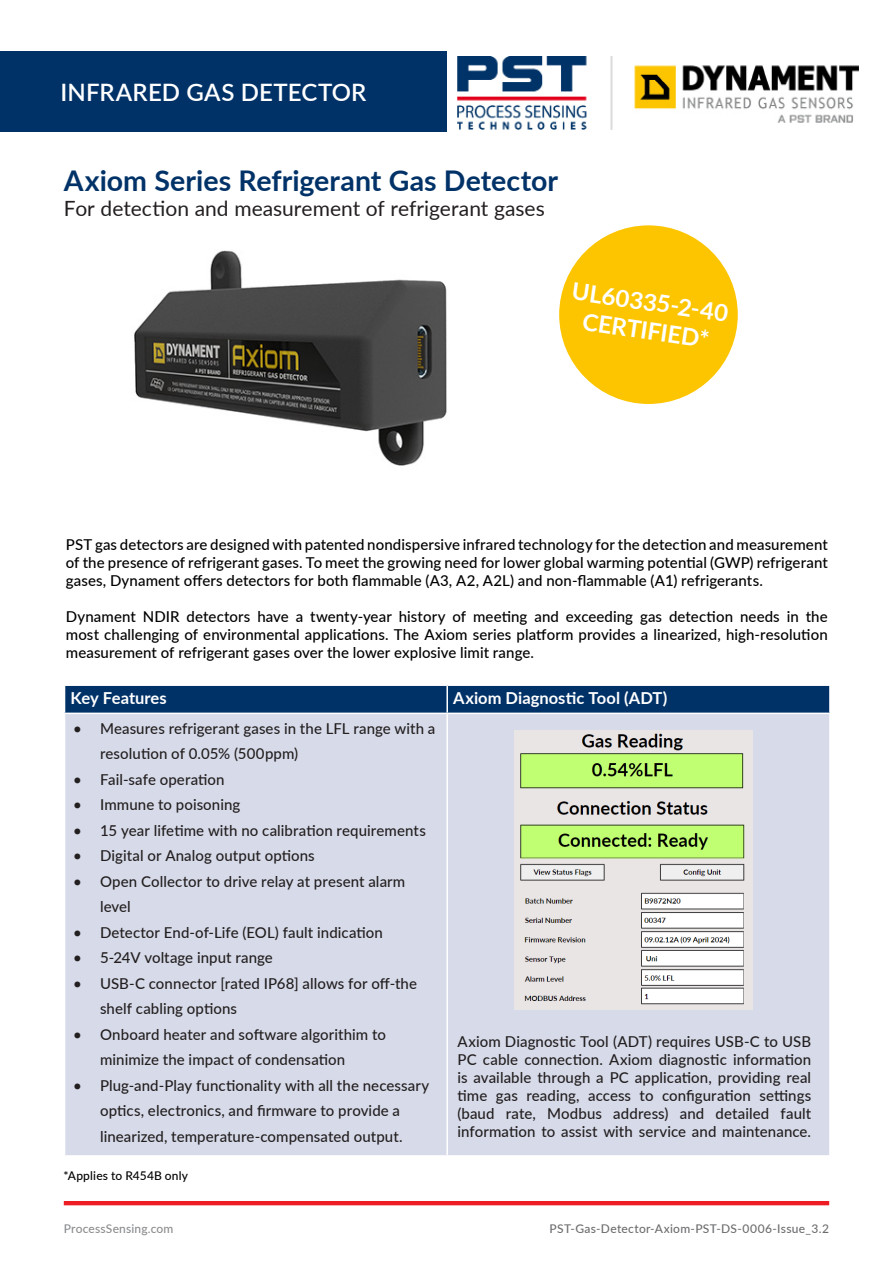
<style>
.page{position:relative;width:893px;height:1263px;background:#fff}
.page>*{position:absolute;margin:0;border:0;box-sizing:border-box;transform-origin:0 0}
.t1{font:700 28.5px "Lato";letter-spacing:.005em;color:#003268}
.Page_number_left{font:700 24px/28.8px "Lato";color:#fff;text-align:center}
.t2{font:600 24px "Lato";letter-spacing:.005em;color:#fff}
.t3{font:21px "Lato";color:#231f20}
.Page_number_left-2{font:700 16.5px "Lato";color:#fff}
.Page_number_left-3{font:500 15px/25.5px "Lato";letter-spacing:.005em;color:#231f20}
.Lead{font:500 15px/18px "Lato";letter-spacing:.01em;color:#000001;text-align:justify}
.t4{font:500 12px "Lato";letter-spacing:.025em;color:#6c6d70}
.Lead-2{font:500 12px "Lato";letter-spacing:.015em;color:#000001}
.t5{font:500 12px "Lato";letter-spacing:.015em;color:#8a8c8f}
</style>
<div class="page">
<div style="left:0;top:52px;width:446px;height:80px;background:#003268"></div>
<hr style="left:64px;top:1201px;width:765px;height:4px;background:#ee1d23">
<img style="left:457px;top:56px;width:402px;height:73px">
<img style="left:134px;top:250px;width:313px;height:216px">
<div style="left:65px;top:714px;width:764px;height:441px;background:#d7dbe9"></div>
<div style="left:64px;top:685px;width:765px;height:28px;background:#003268"></div>
<hr style="left:447px;top:684px;width:384px;height:2px;background:#fff">
<hr style="left:446px;top:686px;width:2px;height:27px;background:#fff">
<hr style="left:446px;top:714px;width:2px;height:441px;background:#fff">
<div style="left:559px;top:225px;width:179px;height:179px;background:#fdc500;border-radius:50%"></div>
<img style="left:514px;top:730px;width:239px;height:279px">
<h2 class="t2" style="left:61px;top:75px;width:307px">INFRARED GAS DETECTOR</h2>
<h1 class="t1" style="left:64px;top:160px;width:496px">Axiom Series Refrigerant Gas Detector</h1>
<h1 class="t3" style="left:64px;top:193px;width:483px">For detection and measurement of refrigerant gases</h1>
<p class="Page_number_left" style="left:574px;top:276px;width:159px;rotate:8deg">UL60335-2-40<br>CERTIFIED*</p>
<p class="Lead" style="left:66px;top:535px;width:763px">PST gas detectors are designed with patented nondispersive infrared technology for the detection and measurement of the presence of refrigerant gases. To meet the growing need for lower global warming potential (GWP) refrigerant gases, Dynament offers detectors for both flammable (A3, A2, A2L) and non-flammable (A1) refrigerants.</p>
<p class="Lead" style="left:66px;top:607px;width:763px">Dynament NDIR detectors have a twenty-year history of meeting and exceeding gas detection needs in the most challenging of environmental applications. The Axiom series platform provides a linearized, high-resolution measurement of refrigerant gases over the lower explosive limit range.</p>
<p class="Page_number_left-2" style="left:71px;top:686px;width:98px">Key Features</p>
<p class="Page_number_left-2" style="left:453px;top:686px;width:215px">Axiom Diagnostic Tool (ADT)</p>
<p class="Page_number_left-3" style="left:100px;top:715px;width:337px;text-indent:-27px">• Measures refrigerant gases in the LFL range with a resolution of 0.05% (500ppm)</p>
<p class="Page_number_left-3" style="left:73px;top:766px;width:153px">• Fail-safe operation</p>
<p class="Page_number_left-3" style="left:73px;top:792px;width:169px">• Immune to poisoning</p>
<p class="Page_number_left-3" style="left:73px;top:817px;width:354px">• 15 year lifetime with no calibration requirements</p>
<p class="Page_number_left-3" style="left:73px;top:843px;width:243px">• Digital or Analog output options</p>
<p class="Page_number_left-3" style="left:100px;top:868px;width:307px;text-indent:-27px">• Open Collector to drive relay at present alarm level</p>
<p class="Page_number_left-3" style="left:73px;top:919px;width:311px">• Detector End-of-Life (EOL) fault indication</p>
<p class="Page_number_left-3" style="left:73px;top:945px;width:201px">• 5-24V voltage input range</p>
<p class="Page_number_left-3" style="left:100px;top:970px;width:319px;text-indent:-27px">• USB-C connector [rated IP68] allows for off-the shelf cabling options</p>
<p class="Page_number_left-3" style="left:100px;top:1021px;width:287px;text-indent:-27px">• Onboard heater and software algorithim to minimize the impact of condensation</p>
<p class="Page_number_left-3" style="left:73px;top:1072px;width:358px;text-align:center">• Plug-and-Play functionality with all the necessary optics, electronics, and firmware to provide a linearized, temperature-compensated output.</p>
<p class="Page_number_left-3" style="left:457px;top:1031px;width:355px;line-height:18px;text-align:justify">Axiom Diagnostic Tool (ADT) requires USB-C to USB PC cable connection. Axiom diagnostic information is available through a PC application, providing real time gas reading, access to configuration settings (baud rate, Modbus address) and detailed fault information to assist with service and maintenance.</p>
<p class="Lead-2" style="left:63px;top:1167px;width:126px">*Applies to R454B only</p>
<p class="t5" style="left:64px;top:1220px;width:111px">ProcessSensing.com</p>
<p class="t4" style="left:549px;top:1220px;width:281px">PST-Gas-Detector-Axiom-PST-DS-0006-Issue_3.2</p>
</div>
